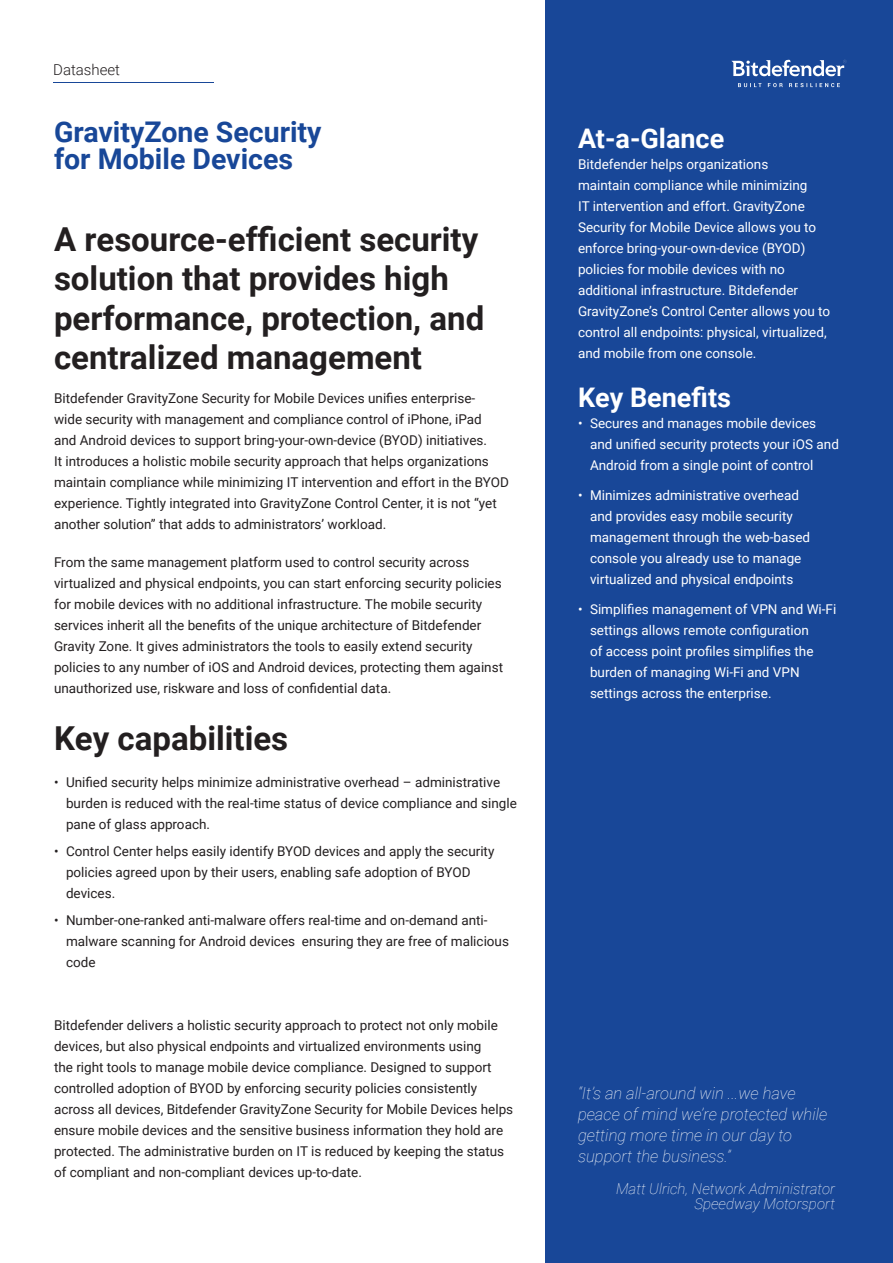
<style>
.page{position:relative;width:893px;height:1263px;background:#fff}
.page>*{position:absolute;margin:0;border:0;box-sizing:border-box;transform-origin:0 0}
.t1{font:700 33px/39.6px "Roboto";color:#231f20}
.t2{font:700 28.5px/27px "Roboto";color:#184798}
.t3{font:700 27px "Roboto";color:#fff}
.t4{font:italic 100 16.5px/21px "Roboto";color:#fff}
.t5{font:italic 100 15px/15px "Roboto";color:#fff;text-align:right}
.t6{font:300 15px "Roboto";color:#231f20}
.t7{font:13.5px/21px "Roboto";color:#231f20}
.t8{font:13.5px/21px "Roboto";color:#fff}
</style>
<div class="page">
<div style="left:545px;top:0;width:348px;height:1263px;background:#184798"></div>
<hr style="left:53px;top:82px;width:161px;height:1px;background:#184798">
<svg style="left:731px;top:59px;width:115px;height:18px"></svg>
<svg style="left:738px;top:83px;width:102px;height:4px"></svg>
<p class="t6" style="left:53px;top:60px;width:68px">Datasheet</p>
<h2 class="t2" style="left:54px;top:117px;width:269px">GravityZone Security for Mobile Devices</h2>
<h1 class="t1" style="left:54px;top:218px;width:432px">A resource-efficient security solution that provides high performance, protection, and centralized management</h1>
<p class="t7" style="left:54px;top:387px;width:456px">Bitdefender GravityZone Security for Mobile Devices unifies enterprise-<br>wide security with management and compliance control of iPhone, iPad<br>and Android devices to support bring-your-own-device (BYOD) initiatives.<br>It introduces a holistic mobile security approach that helps organizations maintain compliance while minimizing IT intervention and effort in the BYOD experience. Tightly integrated into GravityZone Control Center, it is not “yet another solution” that adds to administrators’ workload.</p>
<p class="t7" style="left:54px;top:551px;width:451px">From the same management platform used to control security across virtualized and physical endpoints, you can start enforcing security policies for mobile devices with no additional infrastructure. The mobile security services inherit all the benefits of the unique architecture of Bitdefender Gravity Zone. It gives administrators the tools to easily extend security policies to any number of iOS and Android devices, protecting them against unauthorized use, riskware and loss of confidential data.</p>
<h1 class="t1" style="left:54px;top:717px;width:236px">Key capabilities</h1>
<p class="t7" style="left:66px;top:771px;width:452px;text-indent:-12px">• Unified security helps minimize administrative overhead – administrative burden is reduced with the real-time status of device compliance and single pane of glass approach.</p>
<p class="t7" style="left:66px;top:840px;width:430px;text-indent:-12px">• Control Center helps easily identify BYOD devices and apply the security policies agreed upon by their users, enabling safe adoption of BYOD devices.</p>
<p class="t7" style="left:66px;top:909px;width:444px;text-indent:-12px">• Number-one-ranked anti-malware offers real-time and on-demand anti&shy;malware scanning for Android devices ensuring they are free of malicious code</p>
<p class="t7" style="left:54px;top:1014px;width:461px">Bitdefender delivers a holistic security approach to protect not only mobile devices, but also physical endpoints and virtualized environments using<br>the right tools to manage mobile device compliance. Designed to support controlled adoption of BYOD by enforcing security policies consistently across all devices, Bitdefender GravityZone Security for Mobile Devices helps ensure mobile devices and the sensitive business information they hold are protected. The administrative burden on IT is reduced by keeping the status of compliant and non-compliant devices up-to-date.</p>
<h3 class="t3" style="left:578px;top:120px;width:148px">At-a-Glance</h3>
<p class="t8" style="left:578px;top:153px;width:254px">Bitdefender helps organizations<br>maintain compliance while minimizing<br>IT intervention and effort. GravityZone Security for Mobile Device allows you to enforce bring-your-own-device (BYOD) policies for mobile devices with no additional infrastructure. Bitdefender GravityZone’s Control Center allows you to control all endpoints: physical, virtualized, and mobile from one console.</p>
<h3 class="t3" style="left:578px;top:379px;width:155px">Key Benefits</h3>
<p class="t8" style="left:590px;top:412px;width:250px;text-indent:-12px">• Secures and manages mobile devices and unified security protects your iOS and<br>Android from a single point of control</p>
<p class="t8" style="left:590px;top:484px;width:222px;text-indent:-12px">• Minimizes administrative overhead and provides easy mobile security management through the web-based console you already use to manage virtualized and physical endpoints</p>
<p class="t8" style="left:590px;top:598px;width:248px;text-indent:-12px">• Simplifies management of VPN and Wi-Fi settings allows remote configuration<br>of access point profiles simplifies the burden of managing Wi-Fi and VPN settings across the enterprise.</p>
<p class="t4" style="left:578px;top:1082px;width:251px">“It’s an all-around win ...we have peace of mind we’re protected while getting more time in our day to support the business.”</p>
<p class="t5" style="left:616px;top:1180px;width:220px">Matt Ulrich, Network Administrator<br>Speedway Motorsport</p>
</div>
